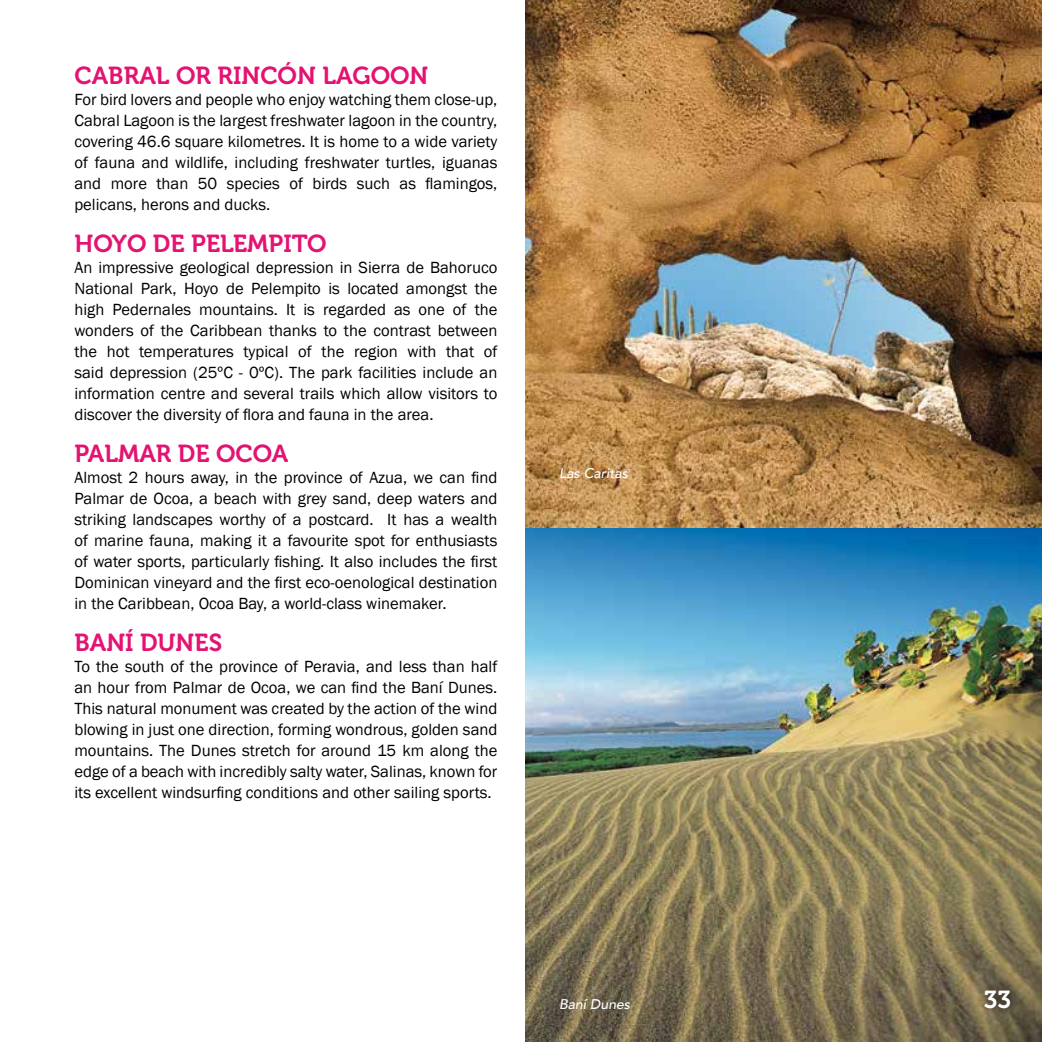
<style>
.page{position:relative;width:1042px;height:1042px;background:#fff}
.page>*{position:absolute;margin:0;border:0;box-sizing:border-box;transform-origin:0 0}
.t1{font:24.5px "Museo 700";color:#e41270}
.t2{font:24.5px "Museo 700";color:#fff}
.t3{font:16.62px/21px "Franklin Gothic";color:#000;text-align:justify}
.t4{font:italic 500 14px "Avenir";color:#fff}
</style>
<div class="page">
<img style="left:526px;top:527px;width:516px;height:515px">
<img style="left:526px;top:0;width:516px;height:527px">
<div style="left:976px;top:981px;width:43px;height:36px;background:#000;opacity:.75"></div>
<h1 class="t1" style="left:74px;top:62px;width:355px">CABRAL OR RINCÓN LAGOON</h1>
<p class="t3" style="left:74px;top:89px;width:424px">For bird lovers and people who enjoy watching them close-up, Cabral Lagoon is the largest freshwater lagoon in the country, covering 46.6 square kilometres. It is home to a wide variety of fauna and wildlife, including freshwater turtles, iguanas and more than 50 species of birds such as flamingos, pelicans, herons and ducks.</p>
<h1 class="t1" style="left:74px;top:230px;width:254px">HOYO DE PELEMPITO</h1>
<p class="t3" style="left:74px;top:257px;width:424px">An impressive geological depression in Sierra de Bahoruco National Park, Hoyo de Pelempito is located amongst the high Pedernales mountains. It is regarded as one of the wonders of the Caribbean thanks to the contrast between the hot temperatures typical of the region with that of said depression (25ºC - 0ºC). The park facilities include an information centre and several trails which allow visitors to discover the diversity of flora and fauna in the area.</p>
<h1 class="t1" style="left:74px;top:440px;width:215px">PALMAR DE OCOA</h1>
<p class="t3" style="left:74px;top:467px;width:424px">Almost 2 hours away, in the province of Azua, we can find Palmar de Ocoa, a beach with grey sand, deep waters and striking landscapes worthy of a postcard. It has a wealth of marine fauna, making it a favourite spot for enthusiasts of water sports, particularly fishing. It also includes the first Dominican vineyard and the first eco-oenological destination in the Caribbean, Ocoa Bay, a world-class winemaker.</p>
<h1 class="t1" style="left:74px;top:629px;width:149px">BANÍ DUNES</h1>
<p class="t3" style="left:74px;top:656px;width:424px">To the south of the province of Peravia, and less than half an hour from Palmar de Ocoa, we can find the Baní Dunes.<br>This natural monument was created by the action of the wind blowing in just one direction, forming wondrous, golden sand mountains. The Dunes stretch for around 15 km along the edge of a beach with incredibly salty water, Salinas, known for its excellent windsurfing conditions and other sailing sports.</p>
<p class="t4" style="left:559px;top:465px;width:70px">Las Caritas</p>
<p class="t4" style="left:559px;top:995px;width:73px">Baní Dunes</p>
<h1 class="t2" style="left:983px;top:986px;width:29px">33</h1>
</div>
